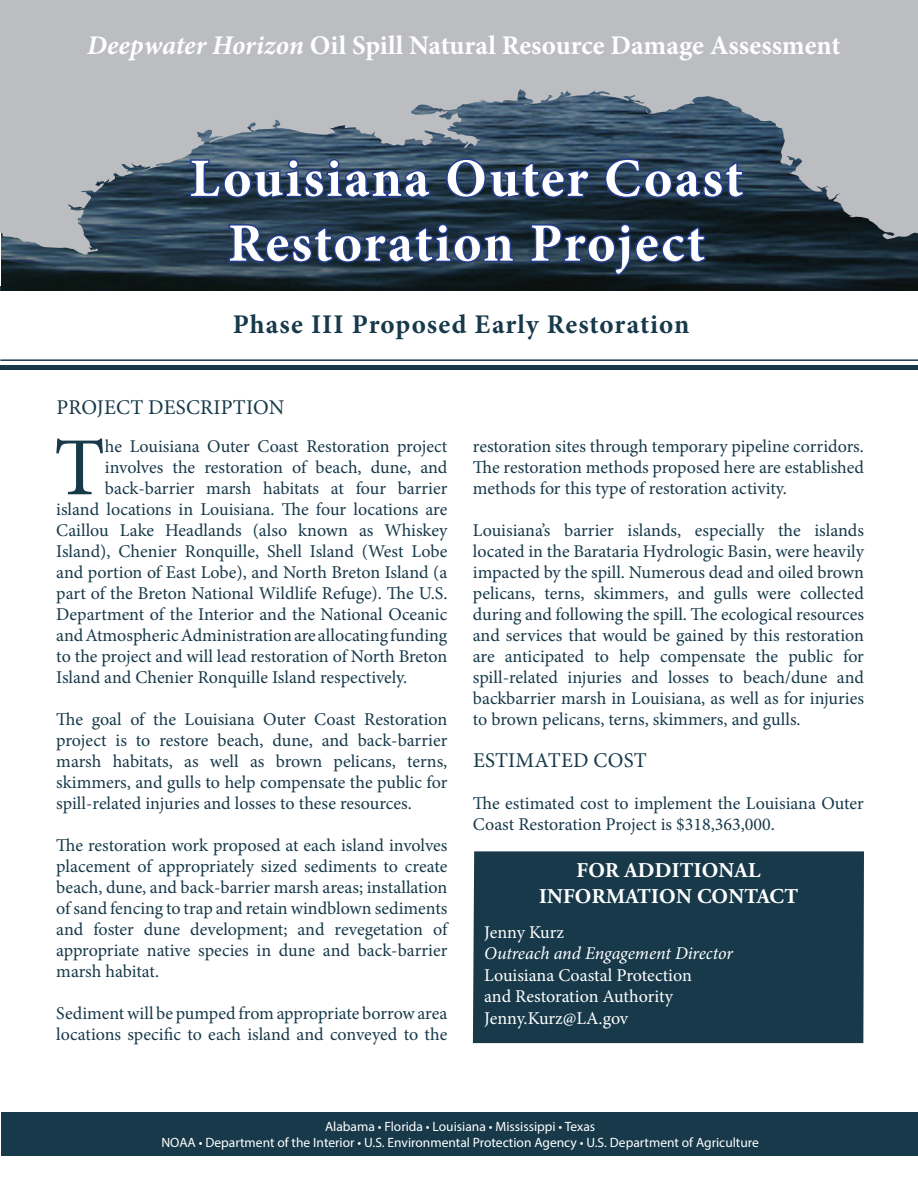
<style>
.page{position:relative;width:918px;height:1188px;background:#fff}
.page>*{position:absolute;margin:0;border:0;box-sizing:border-box;transform-origin:0 0}
.t1{font:82.65px "Minion Pro";color:#17394a}
.t2{font:700 54px/64.8px "Minion Pro";letter-spacing:.035em;color:#fff;text-align:center}
.t3{font:700 27px "Minion Pro";color:#fff}
.t4{font:700 27px "Minion Pro";letter-spacing:.04em;color:#17394a}
.t5{font:21px "Minion Pro";color:#17394a}
.t6{font:700 21px/25.2px "Adobe Garamond Pro";letter-spacing:.015em;color:#fff;text-align:center}
.t7{font:18px/21px "Minion Pro";letter-spacing:-.005em;color:#17394a;text-align:justify}
.t8{font:18px/21.6px "Minion Pro";letter-spacing:-.005em;color:#fff}
.t9{font:italic 18px "Minion Pro";letter-spacing:-.01em;color:#fff}
.t10{font:13.5px/16.2px "Myriad Pro";color:#fff;text-align:center}
.s1{font-style:italic}
</style>
<div class="page">
<hr style="left:0;top:365px;width:918px;height:4px;background:#17394a">
<hr style="left:0;top:359px;width:918px;height:2px;background:#17394a">
<div style="left:1px;top:1113px;width:917px;height:43px;background:#17394a"></div>
<img style="left:1px;top:255px;width:917px;height:36px">
<svg style="left:0;top:0;width:918px;height:255px;background:#90979e"></svg>
<svg style="left:188px;top:157px;width:245px;height:43px;background:#30486e"></svg>
<svg style="left:445px;top:157px;width:146px;height:43px;background:#284065"></svg>
<svg style="left:603px;top:157px;width:144px;height:43px;background:#273f65"></svg>
<svg style="left:227px;top:222px;width:289px;height:42px;background:#233a5f"></svg>
<svg style="left:529px;top:222px;width:179px;height:55px;background:#1e3250"></svg>
<div style="left:473px;top:851px;width:391px;height:192px;background:#17394a"></div>
<h3 class="t3" style="left:87px;top:26px;width:755px"><span class="s1">Deepwater Horizon</span> Oil Spill Natural Resource Damage Assessment</h3>
<h2 class="t2" style="left:190px;top:146px;width:555px">Louisiana Outer Coast<br>Restoration Project</h2>
<h3 class="t4" style="left:233px;top:306px;width:458px">Phase III Proposed Early Restoration</h3>
<p class="t5" style="left:56px;top:393px;width:26px">Project</p>
<p class="t5" style="left:148px;top:393px;width:29px">Description</p>
<h1 class="t1" style="left:54px;top:413px;width:52px">T</h1>
<p class="t7" style="left:105px;top:436px;width:344px">he Louisiana Outer Coast Restoration project</p>
<p class="t7" style="left:105px;top:457px;width:344px">involves the restoration of beach, dune, and</p>
<p class="t7" style="left:105px;top:478px;width:344px">back-barrier marsh habitats at four barrier</p>
<p class="t7" style="left:56px;top:499px;width:393px">island locations in Louisiana. The four locations are</p>
<p class="t7" style="left:56px;top:520px;width:393px">Caillou Lake Headlands (also known as Whiskey</p>
<p class="t7" style="left:56px;top:541px;width:393px">Island), Chenier Ronquille, Shell Island (West Lobe</p>
<p class="t7" style="left:56px;top:562px;width:393px">and portion of East Lobe), and North Breton Island (a</p>
<p class="t7" style="left:56px;top:583px;width:393px">part of the Breton National Wildlife Refuge). The U.S.</p>
<p class="t7" style="left:56px;top:604px;width:393px">Department of the Interior and the National Oceanic</p>
<p class="t7" style="left:56px;top:625px;width:393px">and Atmospheric Administration are allocating funding</p>
<p class="t7" style="left:56px;top:646px;width:393px">to the project and will lead restoration of North Breton</p>
<p class="t7" style="left:56px;top:667px;width:353px">Island and Chenier Ronquille Island respectively.</p>
<p class="t7" style="left:56px;top:709px;width:393px">The goal of the Louisiana Outer Coast Restoration project is to restore beach, dune, and back-barrier marsh habitats, as well as brown pelicans, terns, skimmers, and gulls to help compensate the public for spill-related injuries and losses to these resources.</p>
<p class="t7" style="left:56px;top:835px;width:393px">The restoration work proposed at each island involves placement of appropriately sized sediments to create beach, dune, and back-barrier marsh areas; installation of sand fencing to trap and retain windblown sediments and foster dune development; and revegetation of appropriate native species in dune and back-barrier marsh habitat.</p>
<p class="t7" style="left:56px;top:1003px;width:393px">Sediment will be pumped from appropriate borrow area locations specific to each island and conveyed to the</p>
<p class="t7" style="left:473px;top:436px;width:393px">restoration sites through temporary pipeline corridors.<br>The restoration methods proposed here are established methods for this type of restoration activity.</p>
<p class="t7" style="left:473px;top:520px;width:393px">Louisiana’s barrier islands, especially the islands located in the Barataria Hydrologic Basin, were heavily impacted by the spill. Numerous dead and oiled brown pelicans, terns, skimmers, and gulls were collected during and following the spill. The ecological resources and services that would be gained by this restoration are anticipated to help compensate the public for spill-related injuries and losses to beach/dune and backbarrier marsh in Louisiana, as well as for injuries to brown pelicans, terns, skimmers, and gulls.</p>
<p class="t5" style="left:473px;top:747px;width:12px">esti</p>
<p class="t5" style="left:516px;top:747px;width:34px">mated</p>
<p class="t5" style="left:594px;top:747px;width:14px">cost</p>
<p class="t7" style="left:473px;top:793px;width:393px">The estimated cost to implement the Louisiana Outer<br>Coast Restoration Project is $318,363,000.</p>
<p class="t6" style="left:539px;top:859px;width:260px">FOR ADDITIONAL<br>INFORMATION CONTACT</p>
<p class="t8" style="left:484px;top:921px;width:81px">Jenny Kurz</p>
<p class="t9" style="left:484px;top:941px;width:250px">Outreach and Engagement Director</p>
<p class="t8" style="left:484px;top:964px;width:209px">Louisiana Coastal Protection and Restoration Authority<br>Jenny.Kurz@LA.gov</p>
<p class="t10" style="left:161px;top:1118px;width:599px">Alabama • Florida • Louisiana • Mississippi • Texas<br>NOAA • Department of the Interior • U.S. Environmental Protection Agency • U.S. Department of Agriculture</p>
</div>
